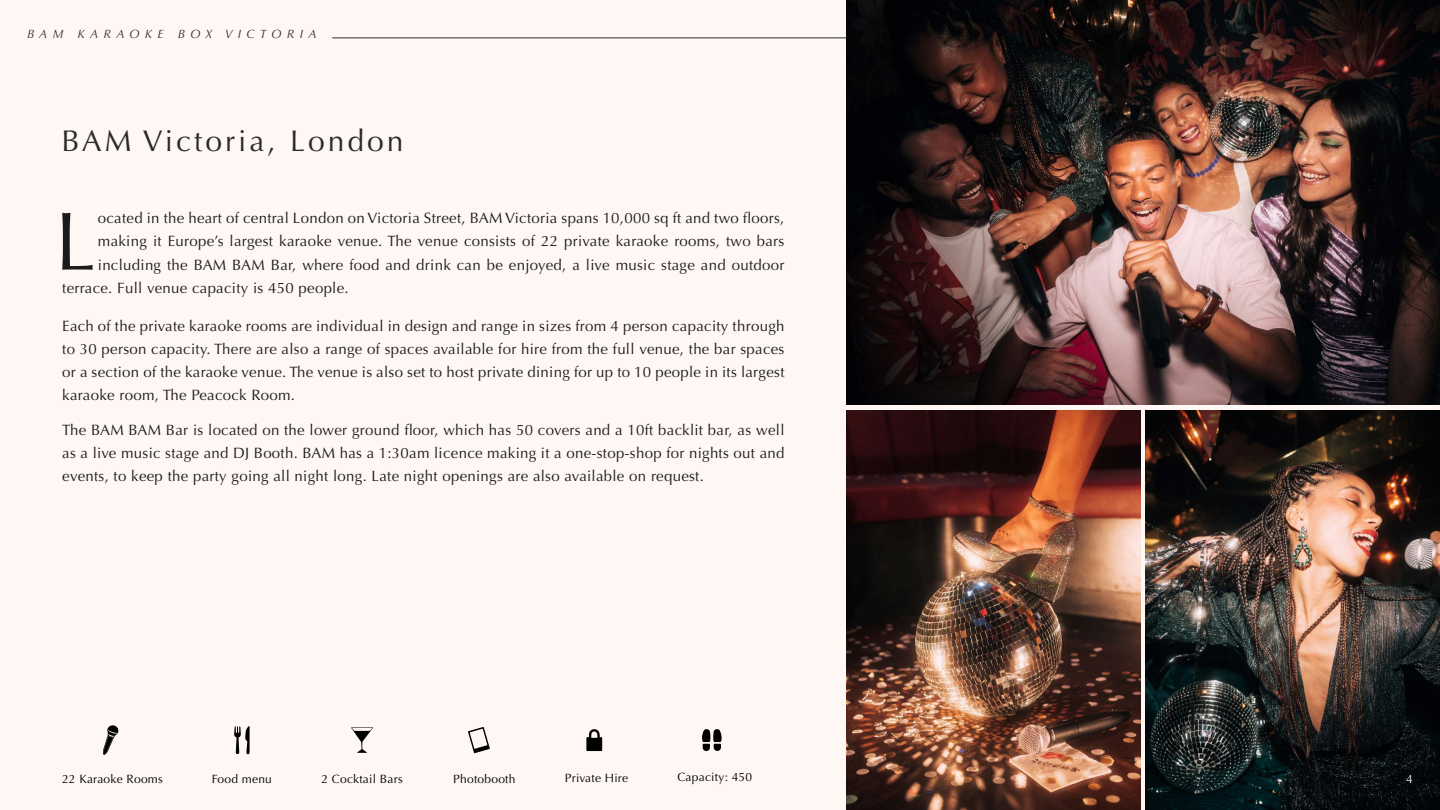
<style>
.page{position:relative;width:1440px;height:810px;background:#fef7f4}
.page>*{position:absolute;margin:0;border:0;box-sizing:border-box;transform-origin:0 0}
.t1{font:82.88px "Optima";color:#1b1b1b}
.t2{font:30px "Optima";letter-spacing:.1em;color:#2b2b2b}
.t3{font:15px/23.2px "Optima";letter-spacing:.02em;color:#1b1b1b;text-align:justify}
.t4{font:italic 13.5px "Optima";color:#fef7f4}
.t5{font:12px "Optima";letter-spacing:.02em;color:#000}
.t6{font:italic 12px "Optima";letter-spacing:.45em;color:#2b2b2b}
.t7{font:12px "Optima";color:#fef7f4}
</style>
<div class="page">
<hr style="left:332px;top:38px;width:1081px;height:1px;background:#2b2b2b">
<svg style="left:234px;top:726px;width:16px;height:28px"></svg>
<svg style="left:468px;top:727px;width:22px;height:26px"></svg>
<svg style="left:702px;top:729px;width:20px;height:22px"></svg>
<svg style="left:586px;top:729px;width:16px;height:22px"></svg>
<svg style="left:103px;top:725px;width:16px;height:30px"></svg>
<svg style="left:351px;top:727px;width:22px;height:26px"></svg>
<img style="left:1146px;top:410px;width:294px;height:400px">
<img style="left:846px;top:0;width:594px;height:405px">
<img style="left:846px;top:410px;width:294px;height:400px">
<p class="t6" style="left:27px;top:27px;width:291px">BAM KARAOKE BOX VICTORIA</p>
<h2 class="t2" style="left:62px;top:124px;width:344px">BAM Victoria, London</h2>
<h1 class="t1" style="left:55px;top:193px;width:43px">L</h1>
<p class="t3" style="left:98px;top:207px;width:688px">ocated in the heart of central London on Victoria Street, BAM Victoria spans 10,000 sq ft and two floors,</p>
<p class="t3" style="left:98px;top:230px;width:688px">making it Europe’s largest karaoke venue. The venue consists of 22 private karaoke rooms, two bars</p>
<p class="t3" style="left:98px;top:253px;width:688px">including the BAM BAM Bar, where food and drink can be enjoyed, a live music stage and outdoor</p>
<p class="t3" style="left:62px;top:276px;width:288px">terrace. Full venue capacity is 450 people.</p>
<p class="t3" style="left:62px;top:314px;width:724px">Each of the private karaoke rooms are individual in design and range in sizes from 4 person capacity through to 30 person capacity. There are also a range of spaces available for hire from the full venue, the bar spaces or a section of the karaoke venue. The venue is also set to host private dining for up to 10 people in its largest karaoke room, The Peacock Room.</p>
<p class="t3" style="left:62px;top:418px;width:724px">The BAM BAM Bar is located on the lower ground floor, which has 50 covers and a 10ft backlit bar, as well as a live music stage and DJ Booth. BAM has a 1:30am licence making it a one-stop-shop for nights out and events, to keep the party going all night long. Late night openings are also available on request.</p>
<p class="t5" style="left:62px;top:772px;width:102px">22 Karaoke Rooms</p>
<p class="t5" style="left:212px;top:772px;width:62px">Food menu</p>
<p class="t5" style="left:322px;top:772px;width:83px">2 Cocktail Bars</p>
<p class="t5" style="left:453px;top:772px;width:64px">Photobooth</p>
<p class="t5" style="left:565px;top:771px;width:65px">Private Hire</p>
<p class="t5" style="left:677px;top:770px;width:76px">Capacity: 450</p>
<p class="t4" style="left:1405px;top:771px;width:9px">2</p>
<p class="t7" style="left:1406px;top:772px;width:8px">4</p>
</div>
